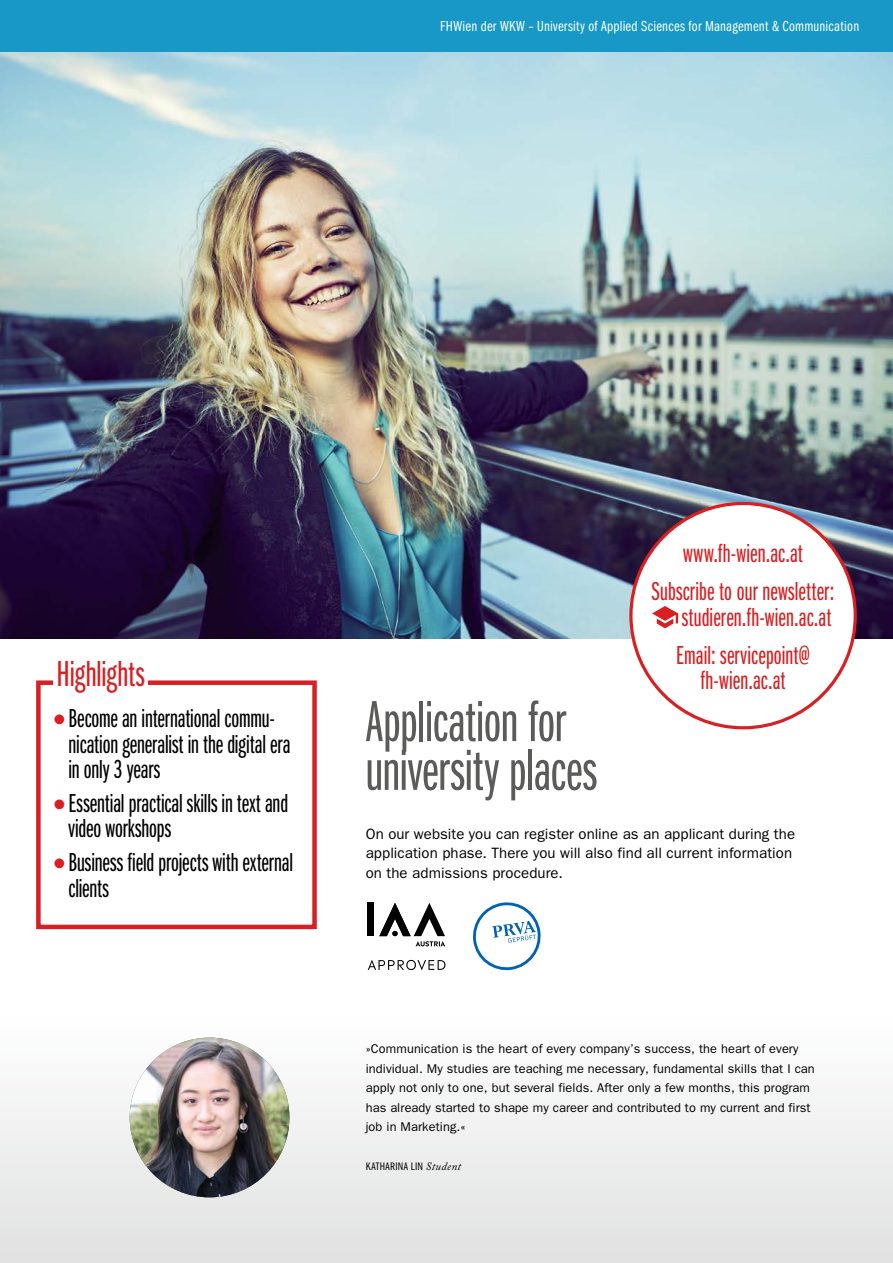
<style>
.page{position:relative;width:893px;height:1263px;background:#fff}
.page>*{position:absolute;margin:0;border:0;box-sizing:border-box;transform-origin:0 0}
.t1{font:60px/48.8px "Franklin Gothic Book X Cmpr";letter-spacing:-.005em;color:#5b5b5a}
.t2{font:37.5px "Franklin Gothic Book X Cmpr";color:#d82023}
.t3{font:27px/25.5px "Franklin Gothic Book X Cmpr";letter-spacing:-.005em;color:#000}
.t4{font:27px/38.2px "Franklin Gothic Book X Cmpr";letter-spacing:.01em;color:#d82023;text-align:center}
.t5{font:15px/19.5px "Franklin Gothic";letter-spacing:.005em;color:#000}
.t6{font:15px "Franklin Gothic Book Cmpr";letter-spacing:.015em;color:#fff}
.t7{font:12.75px/19.5px "Franklin Gothic";letter-spacing:.01em;color:#000}
.t8{font:11.25px "Franklin Gothic Book Cmpr";letter-spacing:.04em;color:#000}
.s1{color:#d82023}
.s2{font-family:"Adobe Caslon Pro";font-style:italic}
</style>
<div class="page">
<div style="left:0;top:897px;width:893px;height:366px;background:linear-gradient(to bottom,#fff,#e4e4e4)"></div>
<img style="left:0;top:51px;width:893px;height:587px">
<div style="left:0;top:0;width:893px;height:51px;background:#1798c7"></div>
<div style="left:36px;top:680px;width:281px;height:249px;border:4px solid #d82023"></div>
<div style="left:53px;top:661px;width:95px;height:33px;background:#fff"></div>
<div style="left:631px;top:503px;width:224px;height:225px;background:#fff;border-radius:50%"></div>
<svg style="left:652px;top:606px;width:26px;height:22px"></svg>
<img style="left:130px;top:1037px;width:159px;height:160px;border-radius:80px">
<svg style="left:469px;top:898px;width:73px;height:76px"></svg>
<div style="left:367px;top:903px;width:7px;height:33px;background:#000"></div>
<svg style="left:379px;top:903px;width:66px;height:43px"></svg>
<svg style="left:368px;top:960px;width:77px;height:10px"></svg>
<p class="t6" style="left:440px;top:18px;width:420px">FHWien der WKW – University of Applied Sciences for Management &amp; Communication</p>
<h2 class="t2" style="left:57px;top:654px;width:90px">Highlights</h2>
<h3 class="t3" style="left:69px;top:706px;width:223px;text-indent:-14px"><span class="s1">●</span> Become an international commu&shy;nication generalist in the digital era in only 3 years</h3>
<h3 class="t3" style="left:69px;top:791px;width:221px;text-indent:-14px"><span class="s1">●</span> Essential practical skills in text and video workshops</h3>
<h3 class="t3" style="left:69px;top:850px;width:226px;text-indent:-14px"><span class="s1">●</span> Business field projects with external clients</h3>
<h3 class="t4" style="left:652px;top:535px;width:184px">www.fh-wien.ac.at<br>Subscribe to our newsletter:</h3>
<h3 class="t4" style="left:676px;top:598px;width:157px;text-align:left">studieren.fh-wien.ac.at<br>Email: servicepoint@</h3>
<h3 class="t4" style="left:701px;top:662px;width:86px">fh-wien.ac.at</h3>
<h1 class="t1" style="left:366px;top:699px;width:233px">Application for university places</h1>
<p class="t5" style="left:366px;top:823px;width:431px">On our website you can register online as an applicant during the application phase. There you will also find all current information on the admissions procedure.</p>
<p class="t7" style="left:366px;top:1039px;width:451px">»Communication is the heart of every company’s success, the heart of every individual. My studies are teaching me necessary, fundamental skills that I can apply not only to one, but several fields. After only a few months, this program has already started to shape my career and contributed to my current and first job in Marketing.«</p>
<p class="t8" style="left:366px;top:1160px;width:97px">KATHARINA LIN <span class="s2">Student</span></p>
</div>
